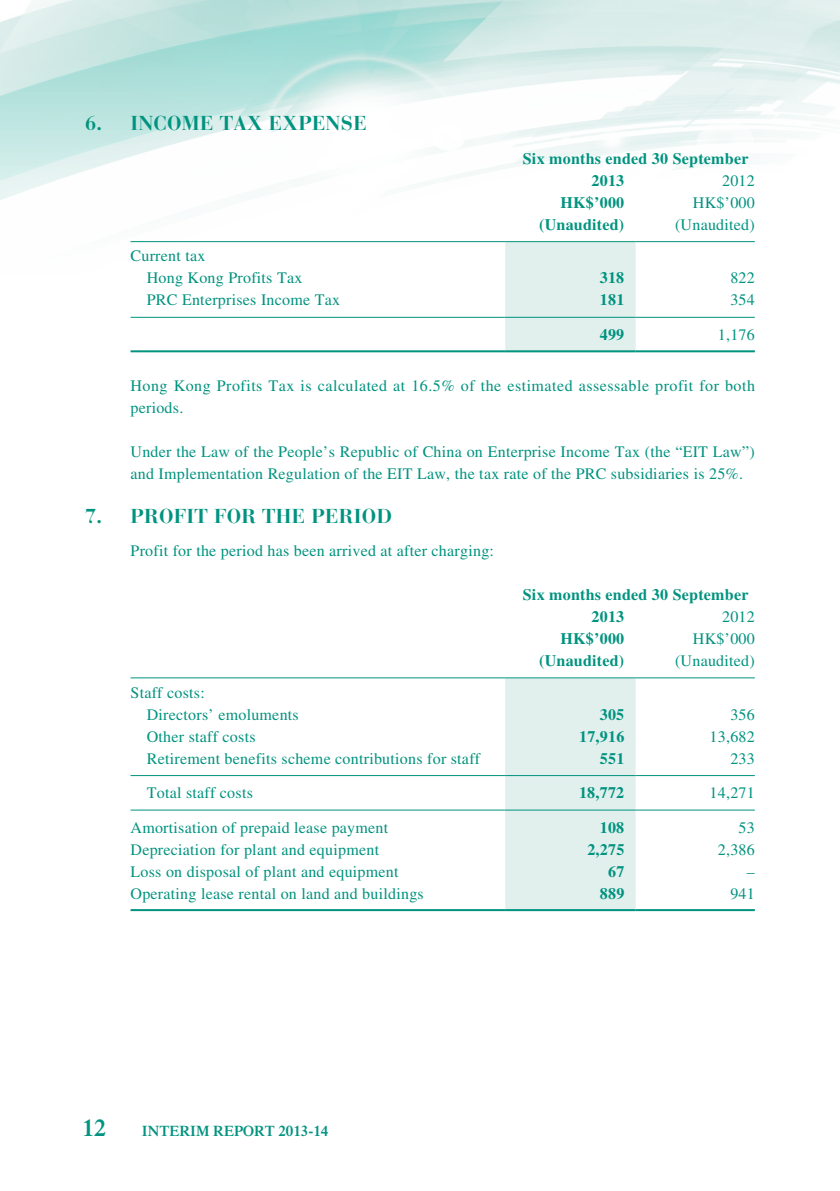
<style>
.page{position:relative;width:840px;height:1191px;background:#fff}
.page>*{position:absolute;margin:0;border:0;box-sizing:border-box;transform-origin:0 0}
.t1{font:600 24px "Times LT Std";color:#00937f}
.t2{font:700 20px "Bauer Bodoni Std";letter-spacing:.015em;color:#00937f}
.t3{font:16px/22px "Times LT Std";letter-spacing:.015em;color:#00937f}
.t4{font:700 16px/22px "Times LT Std";letter-spacing:.015em;color:#00937f}
.t5{font:600 15px "Times LT Std";color:#00937f}
</style>
<div class="page">
<img style="left:660px;top:0;width:179px;height:679px">
<div style="left:505px;top:242px;width:130px;height:108px;background:#e1efed"></div>
<hr style="left:130px;top:241px;width:375px;height:1px;background:#00937f">
<hr style="left:505px;top:241px;width:130px;height:1px;background:#00937f">
<hr style="left:635px;top:241px;width:119px;height:1px;background:#00937f">
<hr style="left:130px;top:317px;width:375px;height:1px;background:#00937f">
<hr style="left:505px;top:317px;width:130px;height:1px;background:#00937f">
<hr style="left:635px;top:317px;width:119px;height:1px;background:#00937f">
<hr style="left:130px;top:350px;width:375px;height:2px;background:#00937f">
<hr style="left:505px;top:350px;width:130px;height:2px;background:#00937f">
<hr style="left:635px;top:350px;width:119px;height:2px;background:#00937f">
<div style="left:505px;top:678px;width:130px;height:231px;background:#e1efed"></div>
<hr style="left:130px;top:677px;width:375px;height:1px;background:#00937f">
<hr style="left:505px;top:677px;width:130px;height:1px;background:#00937f">
<hr style="left:635px;top:677px;width:119px;height:1px;background:#00937f">
<hr style="left:130px;top:775px;width:375px;height:1px;background:#00937f">
<hr style="left:505px;top:775px;width:130px;height:1px;background:#00937f">
<hr style="left:635px;top:775px;width:119px;height:1px;background:#00937f">
<hr style="left:130px;top:809px;width:375px;height:1px;background:#00937f">
<hr style="left:505px;top:809px;width:130px;height:1px;background:#00937f">
<hr style="left:635px;top:809px;width:119px;height:1px;background:#00937f">
<hr style="left:130px;top:909px;width:375px;height:2px;background:#00937f">
<hr style="left:505px;top:909px;width:130px;height:2px;background:#00937f">
<hr style="left:635px;top:909px;width:119px;height:2px;background:#00937f">
<p class="t2" style="left:85px;top:111px;width:283px">6. INCOME TAX EXPENSE</p>
<p class="t3" style="left:147px;top:245px;width:157px;text-indent:-16px">Current tax<br>Hong Kong Profits Tax</p>
<p class="t4" style="left:591px;top:147px;width:158px;text-indent:-69px">Six months ended 30 September<br>2013</p>
<p class="t3" style="left:721px;top:169px;width:34px">2012</p>
<p class="t4" style="left:560px;top:191px;width:65px">HK$’000</p>
<p class="t3" style="left:692px;top:191px;width:63px">HK$’000</p>
<p class="t4" style="left:539px;top:213px;width:87px">(Unaudited)</p>
<p class="t3" style="left:674px;top:213px;width:81px">(Unaudited)</p>
<p class="t4" style="left:599px;top:267px;width:26px">318</p>
<p class="t3" style="left:730px;top:267px;width:26px">822</p>
<p class="t3" style="left:147px;top:289px;width:195px">PRC Enterprises Income Tax</p>
<p class="t4" style="left:599px;top:289px;width:26px">181</p>
<p class="t3" style="left:730px;top:289px;width:26px">354</p>
<p class="t4" style="left:599px;top:323px;width:26px">499</p>
<p class="t3" style="left:717px;top:323px;width:38px">1,176</p>
<p class="t3" style="left:130px;top:374px;width:625px">Hong Kong Profits Tax is calculated at 16.5% of the estimated assessable profit for both periods.</p>
<p class="t3" style="left:130px;top:440px;width:625px">Under the Law of the People’s Republic of China on Enterprise Income Tax (the “EIT Law”) and Implementation Regulation of the EIT Law, the tax rate of the PRC subsidiaries is 25%.</p>
<p class="t2" style="left:85px;top:504px;width:308px">7. PROFIT FOR THE PERIOD</p>
<p class="t3" style="left:130px;top:539px;width:365px">Profit for the period has been arrived at after charging:</p>
<p class="t4" style="left:591px;top:583px;width:158px;text-indent:-69px">Six months ended 30 September<br>2013</p>
<p class="t3" style="left:721px;top:605px;width:34px">2012</p>
<p class="t3" style="left:147px;top:681px;width:153px;text-indent:-16px">Staff costs:<br>Directors’ emoluments</p>
<p class="t4" style="left:560px;top:627px;width:65px">HK$’000</p>
<p class="t3" style="left:692px;top:627px;width:63px">HK$’000</p>
<p class="t4" style="left:539px;top:649px;width:87px">(Unaudited)</p>
<p class="t3" style="left:674px;top:649px;width:81px">(Unaudited)</p>
<p class="t4" style="left:599px;top:703px;width:26px">305</p>
<p class="t3" style="left:730px;top:703px;width:26px">356</p>
<p class="t3" style="left:147px;top:725px;width:110px">Other staff costs</p>
<p class="t4" style="left:578px;top:725px;width:47px">17,916</p>
<p class="t3" style="left:709px;top:725px;width:47px">13,682</p>
<p class="t3" style="left:147px;top:747px;width:335px">Retirement benefits scheme contributions for staff</p>
<p class="t4" style="left:599px;top:747px;width:26px">551</p>
<p class="t3" style="left:730px;top:747px;width:26px">233</p>
<p class="t3" style="left:147px;top:781px;width:108px">Total staff costs</p>
<p class="t4" style="left:578px;top:781px;width:47px">18,772</p>
<p class="t3" style="left:709px;top:781px;width:47px">14,271</p>
<p class="t3" style="left:130px;top:816px;width:259px">Amortisation of prepaid lease payment</p>
<p class="t4" style="left:599px;top:816px;width:26px">108</p>
<p class="t3" style="left:738px;top:816px;width:18px">53</p>
<p class="t3" style="left:130px;top:838px;width:250px">Depreciation for plant and equipment</p>
<p class="t4" style="left:587px;top:838px;width:38px">2,275</p>
<p class="t3" style="left:717px;top:838px;width:38px">2,386</p>
<p class="t3" style="left:130px;top:860px;width:269px">Loss on disposal of plant and equipment</p>
<p class="t4" style="left:607px;top:860px;width:18px">67</p>
<p class="t3" style="left:746px;top:860px;width:9px">–</p>
<p class="t3" style="left:130px;top:882px;width:294px">Operating lease rental on land and buildings</p>
<p class="t4" style="left:599px;top:882px;width:26px">889</p>
<p class="t3" style="left:730px;top:882px;width:26px">941</p>
<h1 class="t1" style="left:82px;top:1113px;width:25px">12</h1>
<p class="t5" style="left:142px;top:1122px;width:188px">INTERIM REPORT 2013-14</p>
</div>
